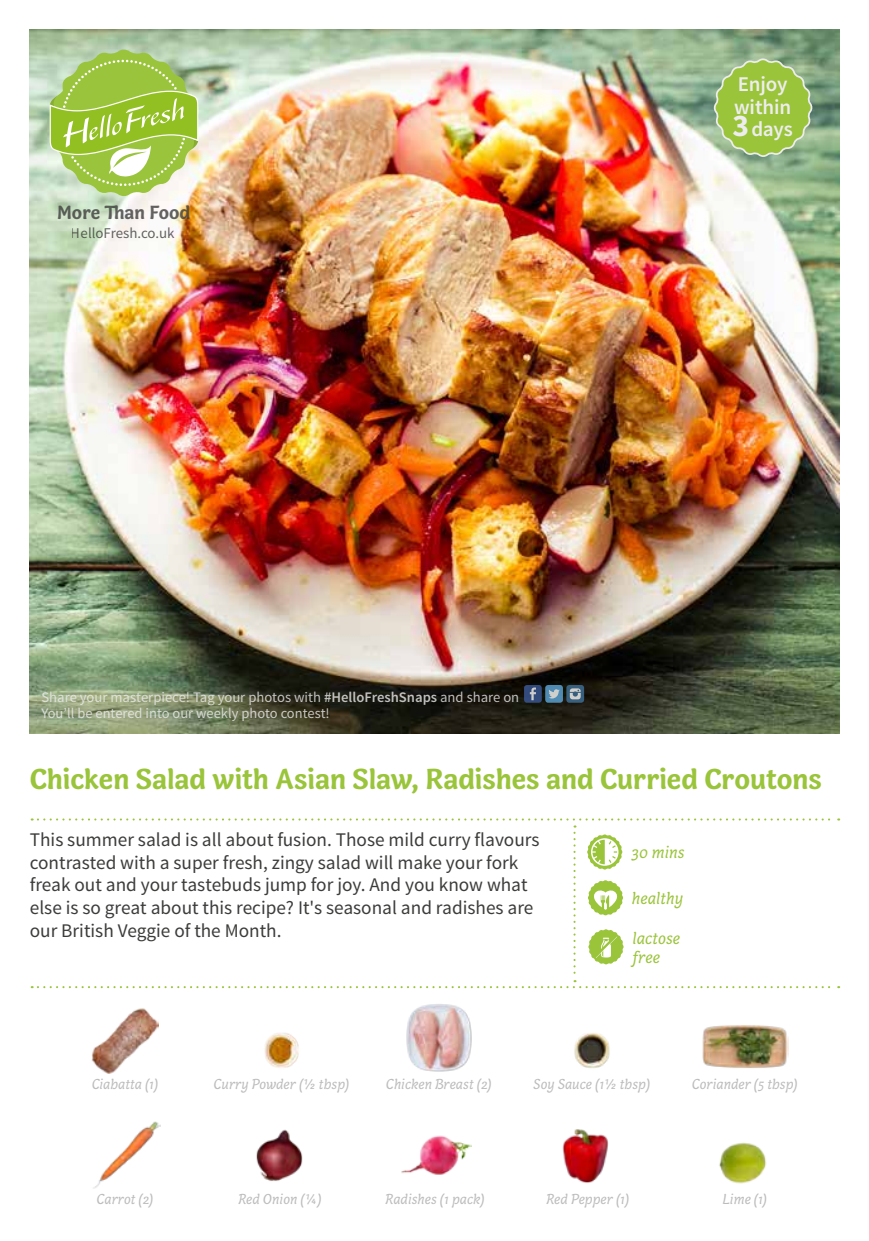
<style>
.page{position:relative;width:869px;height:1241px;background:#fff}
.page>*{position:absolute;margin:0;border:0;box-sizing:border-box;transform-origin:0 0}
.t1{font:700 29.75px "Capucine Basic";letter-spacing:-.005em;color:#9ac43a}
.t2{font:600 21px/22.8px "Source Sans Pro";letter-spacing:-.005em;color:#ededed}
.t3{font:700 19.6px "Capucine Basic";color:#3c3c3b}
.t4{font:19.25px/22.8px "Source Sans Pro";color:#3c3c3b}
.t5{font:italic 17.5px/18.6px "Capucine Basic";color:#9ac43a}
.t6{font:italic 14.88px "Capucine Basic";color:#bcbcbc}
.t7{font:14.88px "Source Sans Pro";color:#3c3c3b}
.t8{font:14.53px/16.4px "Source Sans Pro";color:#ededed}
.s1{font-weight:600}
.s2{font-weight:700;font-size:31.5px}
</style>
<div class="page">
<img style="left:30px;top:30px;width:808px;height:703px">
<svg style="left:524px;top:685px;width:17px;height:17px"></svg>
<svg style="left:529px;top:687px;width:6px;height:13px"></svg>
<svg style="left:566px;top:685px;width:18px;height:17px"></svg>
<svg style="left:569px;top:688px;width:11px;height:11px"></svg>
<div style="left:545px;top:685px;width:17px;height:17px;background:#4e8bb3;border-radius:3px"></div>
<svg style="left:549px;top:689px;width:10px;height:9px"></svg>
<svg style="left:50px;top:50px;width:148px;height:146px;background:#afcf6a"></svg>
<img style="left:406px;top:1004px;width:66px;height:68px">
<img style="left:702px;top:1025px;width:86px;height:43px">
<img style="left:256px;top:1129px;width:47px;height:52px">
<img style="left:562px;top:1129px;width:47px;height:54px">
<img style="left:93px;top:1121px;width:67px;height:68px">
<img style="left:574px;top:1033px;width:36px;height:36px">
<img style="left:264px;top:1033px;width:35px;height:35px">
<img style="left:719px;top:1142px;width:48px;height:42px">
<img style="left:92px;top:1008px;width:66px;height:65px">
<svg style="left:711px;top:29px;width:103px;height:162px;background:#9cbd73"></svg>
<svg style="left:32px;top:818px;width:806px;height:170px"></svg>
<img style="left:401px;top:1135px;width:70px;height:40px">
<p class="t3" style="left:57px;top:198px;width:135px">More Than Food</p>
<p class="t7" style="left:71px;top:224px;width:105px">HelloFresh.co.uk</p>
<p class="t8" style="left:41px;top:688px;width:479px">Share your masterpiece! Tag your photos with <span class="s1">#HelloFreshSnaps</span> and share on<br>You’ll be entered into our weekly photo contest!</p>
<p class="t2" style="left:732px;top:73px;width:62px">Enjoy within<br><span class="s2">3</span> days</p>
<h1 class="t1" style="left:30px;top:755px;width:793px">Chicken Salad with Asian Slaw, Radishes and Curried Croutons</h1>
<p class="t4" style="left:30px;top:828px;width:511px">This summer salad is all about fusion. Those mild curry flavours contrasted with a super fresh, zingy salad will make your fork freak out and your tastebuds jump for joy. And you know what else is so great about this recipe? It's seasonal and radishes are our British Veggie of the Month.</p>
<p class="t5" style="left:631px;top:843px;width:55px">30 mins</p>
<p class="t5" style="left:631px;top:890px;width:53px">healthy</p>
<p class="t5" style="left:632px;top:929px;width:49px">lactose free</p>
<p class="t6" style="left:92px;top:1073px;width:68px">Ciabatta (1)</p>
<p class="t6" style="left:213px;top:1073px;width:137px">Curry Powder (1/2 tbsp)</p>
<p class="t6" style="left:385px;top:1073px;width:107px">Chicken Breast (2)</p>
<p class="t6" style="left:533px;top:1073px;width:118px">Soy Sauce (11/2 tbsp)</p>
<p class="t6" style="left:691px;top:1073px;width:107px">Coriander (5 tbsp)</p>
<p class="t6" style="left:96px;top:1187px;width:58px">Carrot (2)</p>
<p class="t6" style="left:238px;top:1188px;width:85px">Red Onion (1/4)</p>
<p class="t6" style="left:385px;top:1187px;width:101px">Radishes (1 pack)</p>
<p class="t6" style="left:546px;top:1188px;width:85px">Red Pepper (1)</p>
<p class="t6" style="left:722px;top:1187px;width:46px">Lime (1)</p>
</div>
